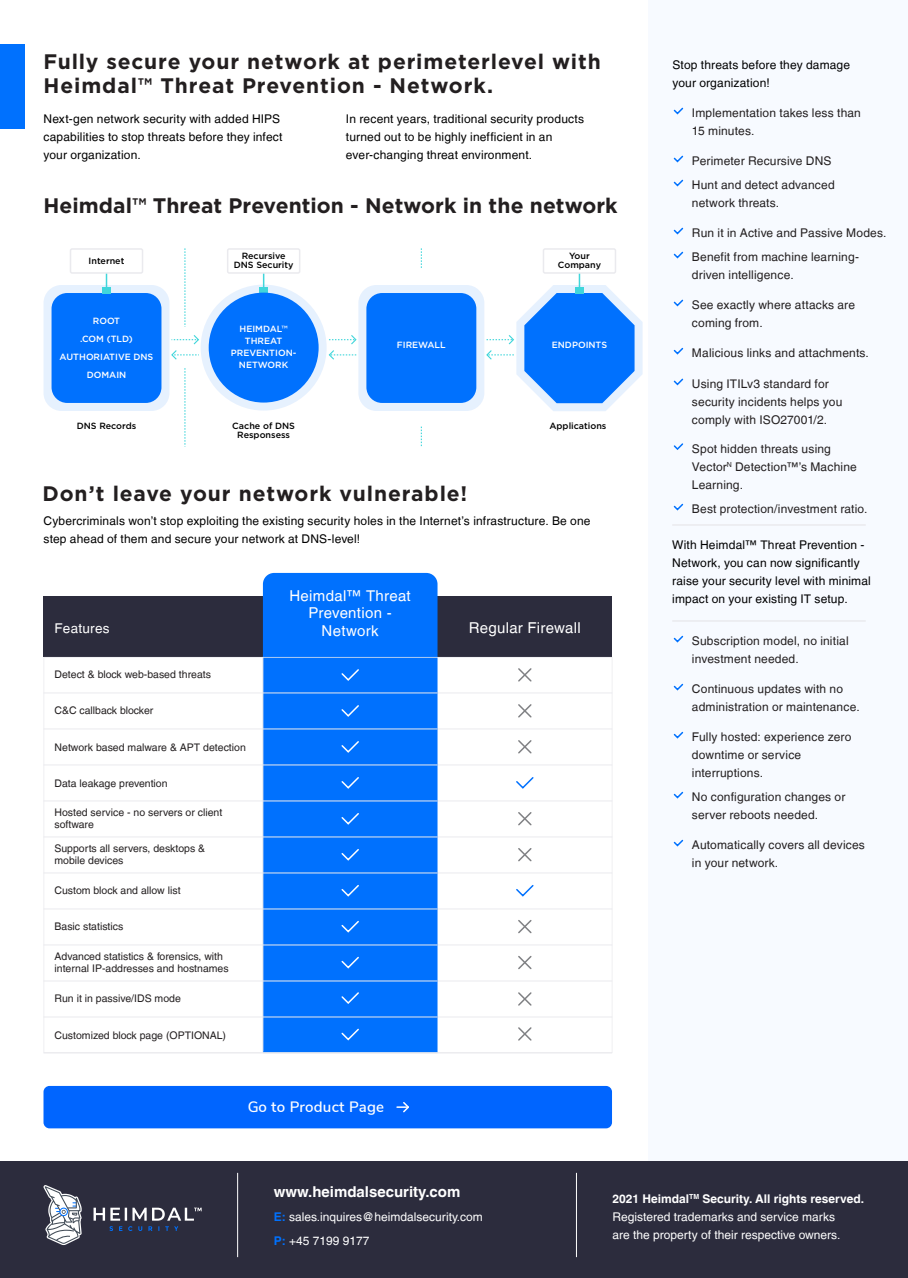
<style>
.page{position:relative;width:908px;height:1278px;background:#fff}
.page>*{position:absolute;margin:0;border:0;box-sizing:border-box;transform-origin:0 0}
.t1{font:700 21px/24px "Gotham";letter-spacing:.035em;color:#231f20}
.t2{font:700 21px "Gotham";color:#231f20}
.t3{font:15px/17.4px "Helvetica LT";letter-spacing:.02em;color:#fff;text-align:center}
.t4{font:700 15px "Helvetica LT";color:#fff}
.t5{font:600 15px "Nunito Sans";letter-spacing:.015em;color:#fff}
.t6{font:13.5px "Helvetica LT";letter-spacing:.02em;color:#fff}
.t7{font:12px/18px "Helvetica LT";letter-spacing:.015em;color:#231f20}
.t8{font:12px/18px "Helvetica LT";letter-spacing:.015em;color:#000}
.t9{font:12px/18px "Helvetica LT";color:#fff}
.t10{font:10.5px/12px "Helvetica LT";color:#231f20}
.t11{font:500 9px/12.1px "Gotham";color:#fff;text-align:center}
.t12{font:500 9px/9px "Gotham";color:#000;text-align:center}
.s1{font-weight:700;color:#0071fe}
.s2{font-weight:700}
</style>
<div class="page">
<div style="left:648px;top:0;width:260px;height:1161px;background:#f7faff"></div>
<div style="left:0;top:1161px;width:908px;height:117px;background:#2c2c3d"></div>
<svg style="left:94px;top:1207px;width:108px;height:24px"></svg>
<svg style="left:43px;top:1185px;width:39px;height:60px"></svg>
<hr style="left:237px;top:1173px;width:1px;height:84px;background:#fff">
<hr style="left:576px;top:1173px;width:1px;height:84px;background:#fff">
<div style="left:0;top:45px;width:25px;height:84px;background:#0071fe"></div>
<hr style="left:672px;top:524px;width:194px;height:2px;background:#eaeaee">
<hr style="left:672px;top:620px;width:194px;height:2px;background:#eaeaee">
<svg style="left:673px;top:107px;width:11px;height:8px"></svg>
<svg style="left:673px;top:155px;width:11px;height:8px"></svg>
<svg style="left:673px;top:179px;width:11px;height:8px"></svg>
<svg style="left:673px;top:227px;width:11px;height:8px"></svg>
<svg style="left:673px;top:251px;width:11px;height:8px"></svg>
<svg style="left:673px;top:299px;width:11px;height:8px"></svg>
<svg style="left:673px;top:347px;width:11px;height:8px"></svg>
<svg style="left:673px;top:378px;width:11px;height:8px"></svg>
<svg style="left:673px;top:443px;width:11px;height:7px"></svg>
<svg style="left:673px;top:503px;width:11px;height:8px"></svg>
<svg style="left:673px;top:635px;width:11px;height:8px"></svg>
<svg style="left:673px;top:683px;width:11px;height:8px"></svg>
<svg style="left:673px;top:731px;width:11px;height:8px"></svg>
<svg style="left:673px;top:791px;width:11px;height:8px"></svg>
<svg style="left:673px;top:839px;width:11px;height:8px"></svg>
<div style="left:44px;top:597px;width:568px;height:60px;background:#2c2c3d"></div>
<div style="left:263px;top:573px;width:174px;height:84px;background:#0071fe"></div>
<svg style="left:44px;top:657px;width:568px;height:396px"></svg>
<hr style="left:262px;top:657px;width:1px;height:395px;background:#eaeaee">
<svg style="left:517px;top:667px;width:16px;height:16px"></svg>
<svg style="left:517px;top:703px;width:16px;height:16px"></svg>
<svg style="left:517px;top:739px;width:16px;height:16px"></svg>
<svg style="left:517px;top:810px;width:16px;height:17px"></svg>
<svg style="left:517px;top:846px;width:16px;height:17px"></svg>
<svg style="left:517px;top:918px;width:16px;height:17px"></svg>
<svg style="left:517px;top:954px;width:16px;height:17px"></svg>
<svg style="left:517px;top:991px;width:16px;height:16px"></svg>
<svg style="left:517px;top:1026px;width:16px;height:16px"></svg>
<svg style="left:515px;top:883px;width:20px;height:15px"></svg>
<svg style="left:515px;top:776px;width:20px;height:14px"></svg>
<div style="left:44px;top:285px;width:126px;height:126px;background:linear-gradient(to right,#e4f0fe,#e4f0fe);border-radius:18px"></div>
<div style="left:52px;top:293px;width:109px;height:110px;background:#0071fe;border-radius:16px"></div>
<svg style="left:106px;top:274px;width:1px;height:13px"></svg>
<div style="left:102px;top:287px;width:9px;height:6px;background:#41d6db"></div>
<div style="left:70px;top:248px;width:73px;height:26px;border:2px solid #eaeaee;border-radius:2px"></div>
<svg style="left:171px;top:335px;width:28px;height:25px"></svg>
<svg style="left:328px;top:335px;width:29px;height:25px"></svg>
<svg style="left:201px;top:285px;width:126px;height:126px;background:#e2eefd"></svg>
<div style="left:259px;top:287px;width:9px;height:6px;background:#41d6db"></div>
<div style="left:209px;top:293px;width:110px;height:110px;background:#0071fe;border-radius:55px"></div>
<svg style="left:263px;top:274px;width:1px;height:13px"></svg>
<div style="left:227px;top:248px;width:73px;height:26px;border:2px solid #eaeaee;border-radius:2px"></div>
<div style="left:358px;top:285px;width:126px;height:126px;background:#e6f1fe;border-radius:18px"></div>
<div style="left:366px;top:293px;width:110px;height:110px;background:#0071fe;border-radius:16px"></div>
<svg style="left:486px;top:274px;width:157px;height:137px"></svg>
<div style="left:575px;top:287px;width:9px;height:6px;background:#41d6db"></div>
<div style="left:543px;top:248px;width:73px;height:26px;border:2px solid #eaeaee;border-radius:2px"></div>
<svg style="left:184px;top:248px;width:1px;height:79px"></svg>
<svg style="left:421px;top:248px;width:1px;height:20px"></svg>
<svg style="left:421px;top:427px;width:1px;height:20px"></svg>
<svg style="left:184px;top:368px;width:1px;height:79px"></svg>
<div style="left:44px;top:1086px;width:568px;height:42px;background:#0065ff;border-radius:6px"></div>
<svg style="left:397px;top:1102px;width:12px;height:11px"></svg>
<h1 class="t1" style="left:44px;top:49px;width:559px">Fully secure your network at perimeterlevel with<br>Heimdal™ Threat Prevention - Network.</h1>
<p class="t8" style="left:44px;top:110px;width:240px">Next-gen network security with added HIPS capabilities to stop threats before they infect your organization.</p>
<p class="t8" style="left:346px;top:110px;width:240px">In recent years, traditional security products turned out to be highly inefficient in an ever-changing threat environment.</p>
<h1 class="t2" style="left:44px;top:192px;width:576px">Heimdal™ Threat Prevention - Network in the network</h1>
<p class="t12" style="left:89px;top:256px;width:37px">Internet</p>
<p class="t11" style="left:80px;top:311px;width:54px;line-height:18.3px">ROOT .COM (TLD)</p>
<p class="t11" style="left:87px;top:369px;width:41px">DOMAIN</p>
<p class="t11" style="left:60px;top:351px;width:95px">AUTHORIATIVE DNS</p>
<p class="t12" style="left:234px;top:252px;width:61px">Recursive<br>DNS Security</p>
<p class="t11" style="left:231px;top:323px;width:67px">HEIMDAL™<br>THREAT<br>PREVENTION-<br>NETWORK</p>
<p class="t11" style="left:397px;top:339px;width:50px">FIREWALL</p>
<p class="t12" style="left:558px;top:252px;width:45px">Your<br>Company</p>
<p class="t11" style="left:552px;top:339px;width:57px">ENDPOINTS</p>
<p class="t12" style="left:77px;top:421px;width:61px">DNS Records</p>
<p class="t12" style="left:232px;top:421px;width:64px">Cache of DNS<br>Responsess</p>
<p class="t12" style="left:549px;top:421px;width:58px">Applications</p>
<h1 class="t1" style="left:42px;top:481px;width:426px">Don’t leave your network vulnerable!</h1>
<p class="t8" style="left:44px;top:512px;width:549px">Cybercriminals won’t stop exploiting the existing security holes in the Internet’s infrastructure. Be one step ahead of them and secure your network at DNS-level!</p>
<p class="t6" style="left:55px;top:621px;width:57px">Features</p>
<p class="t10" style="left:55px;top:668px;width:158px">Detect &amp; block web-based threats</p>
<p class="t10" style="left:54px;top:704px;width:100px">C&amp;C callback blocker</p>
<p class="t10" style="left:55px;top:741px;width:193px">Network based malware &amp; APT detection</p>
<p class="t10" style="left:54px;top:777px;width:115px">Data leakage prevention</p>
<p class="t10" style="left:54px;top:806px;width:169px">Hosted service - no servers or client software</p>
<p class="t10" style="left:54px;top:842px;width:152px">Supports all servers, desktops &amp; mobile devices</p>
<p class="t10" style="left:55px;top:884px;width:128px">Custom block and allow list</p>
<p class="t10" style="left:55px;top:920px;width:70px">Basic statistics</p>
<p class="t10" style="left:55px;top:950px;width:176px">Advanced statistics &amp; forensics, with internal IP-addresses and hostnames</p>
<p class="t10" style="left:55px;top:992px;width:128px">Run it in passive/IDS mode</p>
<p class="t10" style="left:55px;top:1029px;width:173px">Customized block page (OPTIONAL)</p>
<p class="t3" style="left:289px;top:587px;width:123px">Heimdal™ Threat<br>Prevention -<br>Network</p>
<p class="t5" style="left:247px;top:1095px;width:138px">Go to Product Page</p>
<p class="t3" style="left:469px;top:619px;width:114px">Regular Firewall</p>
<p class="t8" style="left:672px;top:56px;width:179px">Stop threats before they damage your organization!</p>
<p class="t7" style="left:692px;top:104px;width:170px">Implementation takes less than<br>15 minutes.</p>
<p class="t7" style="left:692px;top:149px;width:144px;line-height:24px">Perimeter Recursive DNS<br>Hunt and detect advanced</p>
<p class="t7" style="left:692px;top:194px;width:89px">network threats.</p>
<p class="t7" style="left:692px;top:221px;width:196px;line-height:24px">Run it in Active and Passive Modes.<br>Benefit from machine learning-</p>
<p class="t7" style="left:692px;top:266px;width:103px">driven intelligence.</p>
<p class="t7" style="left:692px;top:296px;width:165px">See exactly where attacks are coming from.</p>
<p class="t7" style="left:692px;top:344px;width:178px">Malicious links and attachments.</p>
<p class="t7" style="left:692px;top:375px;width:152px">Using ITILv3 standard for security incidents helps you comply with ISO27001/2.</p>
<p class="t7" style="left:692px;top:439px;width:166px">Spot hidden threats using<br>Vector<sup>N</sup> Detection™’s Machine<br>Learning.</p>
<p class="t7" style="left:692px;top:500px;width:177px">Best protection/investment ratio.</p>
<p class="t8" style="left:672px;top:536px;width:200px">With Heimdal™ Threat Prevention - Network, you can now significantly raise your security level with minimal impact on your existing IT setup.</p>
<p class="t7" style="left:692px;top:632px;width:158px">Subscription model, no initial investment needed.</p>
<p class="t7" style="left:692px;top:680px;width:169px">Continuous updates with no administration or maintenance.</p>
<p class="t7" style="left:692px;top:728px;width:161px">Fully hosted: experience zero downtime or service interruptions.</p>
<p class="t7" style="left:692px;top:788px;width:155px">No configuration changes or server reboots needed.</p>
<p class="t7" style="left:692px;top:836px;width:174px">Automatically covers all devices in your network.</p>
<p class="t4" style="left:274px;top:1182px;width:188px">www.heimdalsecurity.com</p>
<p class="t9" style="left:274px;top:1205px;width:211px;line-height:24px"><span class="s1">E:</span> sales.inquires@heimdalsecurity.com<br><span class="s1">P:</span> +45 7199 9177</p>
<p class="t9" style="left:612px;top:1190px;width:253px"><span class="s2">2021 Heimdal</span><sup>TM</sup> <span class="s2">Security. All rights reserved.<br></span>Registered trademarks and service marks<br>are the property of their respective owners.</p>
</div>
